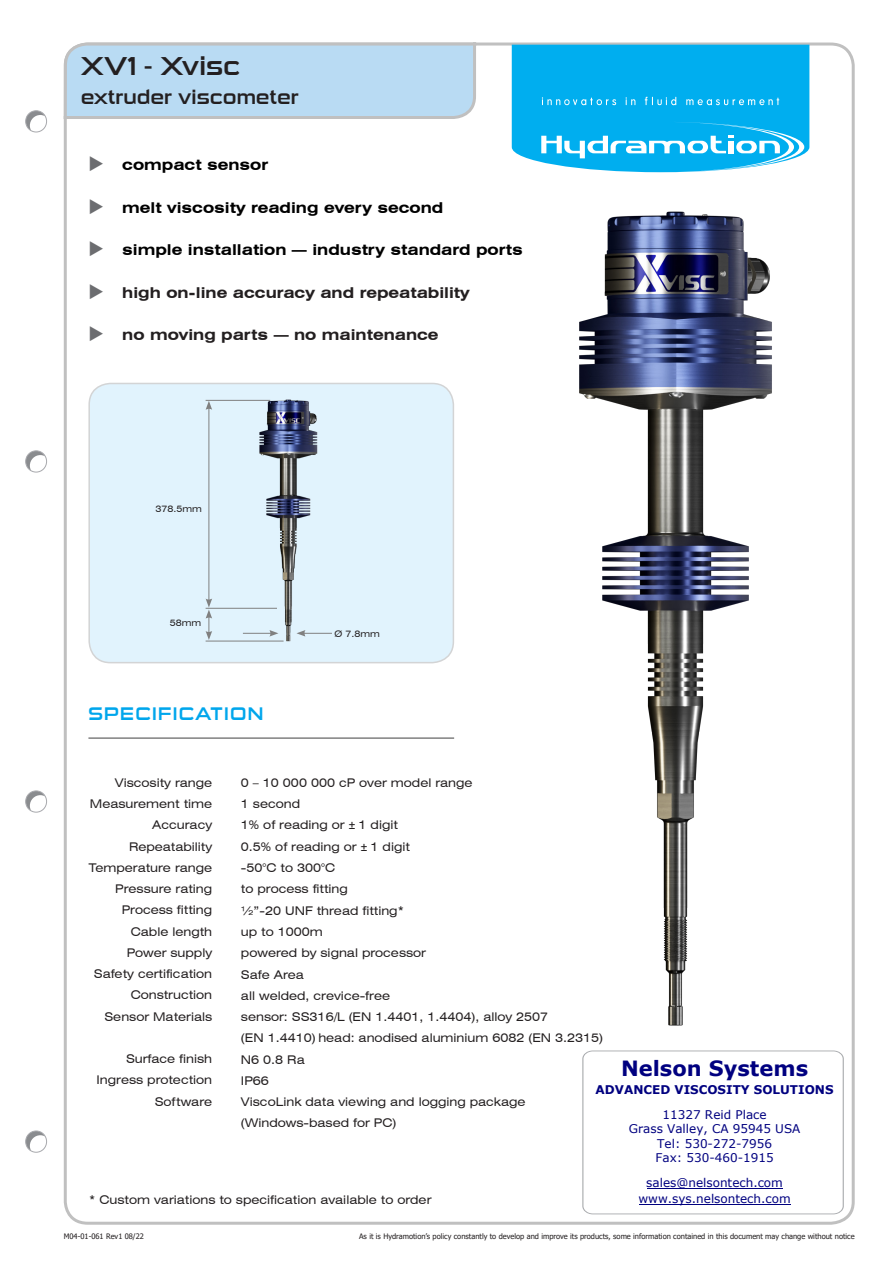
<style>
.page{position:relative;width:893px;height:1263px;background:#fff}
.page>*{position:absolute;margin:0;border:0;box-sizing:border-box;transform-origin:0 0}
.t1{font:25.5px "Sui Generis Rg";color:#231f20}
.t2{font:700 21px "Verdana";color:#000080}
.t3{font:19.5px "Sui Generis Rg";color:#231f20}
.t4{font:18px "Sui Generis Rg";letter-spacing:.07em;color:#00a6ec}
.t5{font:700 expanded 15px "Swiss 721 BT";color:#000}
.t6{font:700 expanded 15px "Swiss 721 BT";color:#231f20}
.t7{font:expanded 12px/21.3px "Swiss 721 BT";color:#231f20}
.t8{font:12px/14.4px "Verdana";color:#000080;text-align:center}
.t9{font:700 12px "Verdana";color:#000080}
.t10{font:expanded 9px "Swiss 721 BT";color:#231f20}
.t11{font:7.5px "Tahoma";color:#231f20}
.s1{color:#6c6d70}
.s2{font-family:"Arial";font-stretch:normal}
</style>
<div class="page">
<svg style="left:512px;top:45px;width:297px;height:127px;background:#1bb6f0"></svg>
<hr style="left:88px;top:737px;width:366px;height:2px;background:#808080">
<div style="left:89px;top:383px;width:364px;height:280px;background:#e1f3fd;border-radius:21px"></div>
<div style="left:88px;top:383px;width:366px;height:280px;border:2px solid #d3d4d5;border-radius:21px"></div>
<hr style="left:206px;top:608px;width:71px;height:1px;background:#808080">
<hr style="left:209px;top:407px;width:1px;height:194px;background:#808080">
<svg style="left:206px;top:401px;width:6px;height:9px"></svg>
<svg style="left:206px;top:598px;width:6px;height:42px"></svg>
<svg style="left:243px;top:632px;width:14px;height:2px"></svg>
<svg style="left:319px;top:632px;width:13px;height:2px"></svg>
<svg style="left:26px;top:111px;width:19px;height:20px"></svg>
<div style="left:26px;top:111px;width:21px;height:21px;border:1px solid #a8a9ad;border-radius:50%"></div>
<svg style="left:26px;top:451px;width:19px;height:20px"></svg>
<div style="left:26px;top:451px;width:21px;height:21px;border:1px solid #a8a9ad;border-radius:50%"></div>
<svg style="left:26px;top:791px;width:19px;height:20px"></svg>
<div style="left:26px;top:791px;width:21px;height:21px;border:1px solid #a8a9ad;border-radius:50%"></div>
<svg style="left:26px;top:1131px;width:19px;height:20px"></svg>
<div style="left:26px;top:1131px;width:21px;height:21px;border:1px solid #a8a9ad;border-radius:50%"></div>
<svg style="left:63px;top:42px;width:416px;height:80px;background:#bddaef"></svg>
<img style="left:579px;top:211px;width:193px;height:815px">
<img style="left:257px;top:399px;width:62px;height:243px">
<hr style="left:206px;top:400px;width:64px;height:1px;background:#808080">
<hr style="left:206px;top:641px;width:78px;height:1px;background:#808080">
<svg style="left:582px;top:1050px;width:262px;height:164px"></svg>
<p class="t1" style="left:81px;top:51px;width:161px">XV1 - Xvisc</p>
<p class="t3" style="left:81px;top:86px;width:220px">extruder viscometer</p>
<p class="t1" style="left:81px;top:55px;width:125px">XL5-100</p>
<p class="t3" style="left:81px;top:84px;width:222px">compact viscometer</p>
<p class="t5" style="left:88px;top:156px;width:181px"><span class="s1">◆</span> compact sensor</p>
<p class="t5" style="left:88px;top:198px;width:356px"><span class="s1">◆</span> melt viscosity reading every second</p>
<p class="t5" style="left:88px;top:241px;width:436px"><span class="s1">◆</span> simple installation — industry standard ports</p>
<p class="t6" style="left:88px;top:283px;width:383px"><span class="s1">◆</span> high on-line accuracy and repeatability</p>
<p class="t6" style="left:88px;top:326px;width:352px"><span class="s1">◆</span> no moving parts — no maintenance</p>
<p class="t10" style="left:156px;top:503px;width:48px">378.5mm</p>
<p class="t10" style="left:170px;top:617px;width:33px">58mm</p>
<p class="t4" style="left:88px;top:703px;width:176px">SPECIFICATION</p>
<p class="t10" style="left:335px;top:628px;width:47px">Ø 7.8mm</p>
<p class="t7" style="left:115px;top:772px;width:99px">Viscosity range</p>
<p class="t7" style="left:90px;top:793px;width:124px">Measurement time</p>
<p class="t7" style="left:152px;top:814px;width:61px">Accuracy</p>
<p class="t7" style="left:129px;top:835px;width:85px">Repeatability</p>
<p class="t7" style="left:89px;top:857px;width:125px">Temperature range</p>
<p class="t7" style="left:115px;top:878px;width:98px">Pressure rating</p>
<p class="t7" style="left:122px;top:899px;width:92px">Process fitting</p>
<p class="t7" style="left:131px;top:920px;width:83px">Cable length</p>
<p class="t7" style="left:127px;top:942px;width:87px">Power supply</p>
<p class="t7" style="left:94px;top:963px;width:120px">Safety certification</p>
<p class="t7" style="left:131px;top:984px;width:83px">Construction</p>
<p class="t7" style="left:104px;top:1006px;width:109px">Sensor Materials</p>
<p class="t7" style="left:126px;top:1048px;width:88px">Surface finish</p>
<p class="t7" style="left:97px;top:1069px;width:117px">Ingress protection</p>
<p class="t7" style="left:155px;top:1091px;width:59px">Software</p>
<p class="t7" style="left:241px;top:772px;width:364px">0 – 10 000 000 cP over model range<br>1 second<br>1% of reading or <span class="s2">±</span> 1 digit<br>0.5% of reading or <span class="s2">±</span> 1 digit<br>-50°C to 300°C<br>to process fitting<br>½”-20 UNF thread fitting*<br>up to 1000m<br>powered by signal processor<br>Safe Area<br>all welded, crevice-free<br>sensor: SS316/L (EN 1.4401, 1.4404), alloy 2507<br>(EN 1.4410) head: anodised aluminium 6082 (EN 3.2315)<br>N6 0.8 Ra<br>IP66<br>ViscoLink data viewing and logging package (Windows-based for PC)</p>
<h2 class="t2" style="left:621px;top:1053px;width:189px">Nelson Systems</h2>
<p class="t9" style="left:596px;top:1081px;width:239px">ADVANCED VISCOSITY SOLUTIONS</p>
<p class="t8" style="left:629px;top:1107px;width:173px">11327 Reid Place<br>Grass Valley, CA 95945 USA<br>Tel: 530-272-7956<br>Fax: 530-460-1915</p>
<p class="t8" style="left:638px;top:1175px;width:154px;line-height:15.6px">sales@nelsontech.com www.sys.nelsontech.com</p>
<p class="t7" style="left:89px;top:1188px;width:344px">* Custom variations to specification available to order</p>
<p class="t11" style="left:64px;top:1231px;width:82px">M04-01-061 Rev1 08/22</p>
<p class="t11" style="left:359px;top:1231px;width:497px">As it is Hydramotion’s policy constantly to develop and improve its products, some information contained in this document may change without notice</p>
</div>
